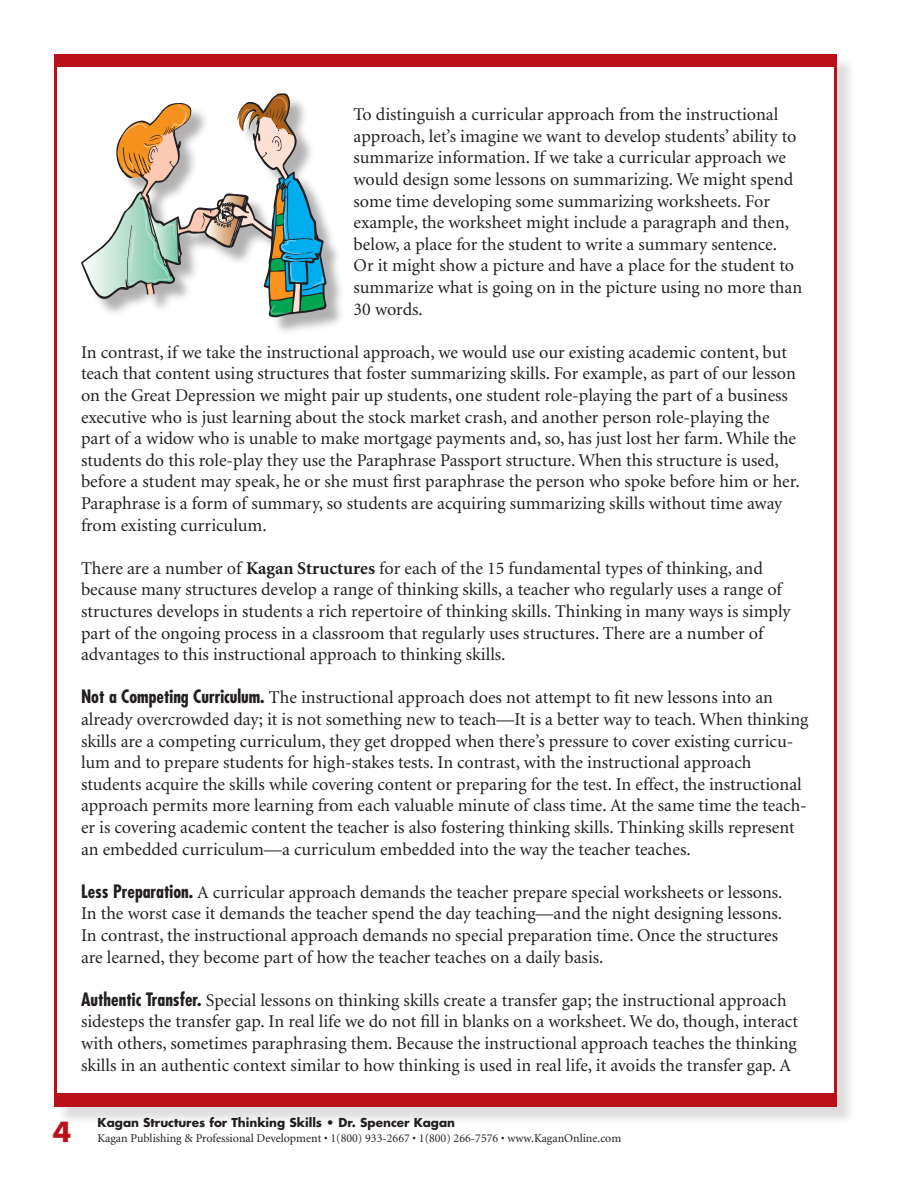
<style>
.page{position:relative;width:918px;height:1188px;background:#fff}
.page>*{position:absolute;margin:0;border:0;box-sizing:border-box;transform-origin:0 0}
.t1{font:700 27px "Futura";color:#bb1018}
.t2{font:18px/21.6px "Minion";color:#231f20}
.t3{font:12px "Minion";color:#231f20}
.t4{font:700 12px "Futura";color:#231f20}
.s1{font-weight:700}
.s2{font-family:"Futura";font-weight:700;font-stretch:condensed}
</style>
<div class="page">
<div style="left:56px;top:56px;width:799px;height:1069px;background:#231f20;opacity:.15"></div>
<div style="left:54px;top:54px;width:783px;height:1053px;background:#fff;border:3px solid #bb1018"></div>
<div style="left:55px;top:1093px;width:781px;height:13px;background:#bb1018"></div>
<div style="left:55px;top:54px;width:781px;height:13px;background:#bb1018"></div>
<div style="left:84px;top:96px;width:261px;height:240px;background:#231f20;opacity:.35"></div>
<svg style="left:81px;top:96px;width:246px;height:223px"></svg>
<svg style="left:83px;top:93px;width:242px;height:224px"></svg>
<p class="t2" style="left:354px;top:104px;width:450px">To distinguish a curricular approach from the instructional approach, let’s imagine we want to develop students’ ability to summarize information. If we take a curricular approach we would design some lessons on summarizing. We might spend some time developing some summarizing worksheets. For example, the worksheet might include a paragraph and then, below, a place for the student to write a summary sentence.<br>Or it might show a picture and have a place for the student to summarize what is going on in the picture using no more than 30 words.</p>
<p class="t2" style="left:81px;top:342px;width:720px">In contrast, if we take the instructional approach, we would use our existing academic content, but teach that content using structures that foster summarizing skills. For example, as part of our lesson on the Great Depression we might pair up students, one student role-playing the part of a business executive who is just learning about the stock market crash, and another person role-playing the part of a widow who is unable to make mortgage payments and, so, has just lost her farm. While the students do this role-play they use the Paraphrase Passport structure. When this structure is used, before a student may speak, he or she must first paraphrase the person who spoke before him or her.<br>Paraphrase is a form of summary, so students are acquiring summarizing skills without time away from existing curriculum.</p>
<p class="t2" style="left:81px;top:558px;width:711px">There are a number of <span class="s1">Kagan Structures</span> for each of the 15 fundamental types of thinking, and because many structures develop a range of thinking skills, a teacher who regularly uses a range of structures develops in students a rich repertoire of thinking skills. Thinking in many ways is simply part of the ongoing process in a classroom that regularly uses structures. There are a number of advantages to this instructional approach to thinking skills.</p>
<p class="t2" style="left:81px;top:687px;width:729px"><span class="s2">Not a Competing Curriculum.</span> The instructional approach does not attempt to fit new lessons into an already overcrowded day; it is not something new to teach—It is a better way to teach. When thinking skills are a competing curriculum, they get dropped when there’s pressure to cover existing curricu&shy;lum and to prepare students for high-stakes tests. In contrast, with the instructional approach students acquire the skills while covering content or preparing for the test. In effect, the instructional approach permits more learning from each valuable minute of class time. At the same time the teach&shy;er is covering academic content the teacher is also fostering thinking skills. Thinking skills represent an embedded curriculum—a curriculum embedded into the way the teacher teaches.</p>
<p class="t2" style="left:81px;top:882px;width:703px"><span class="s2">Less Preparation.</span> A curricular approach demands the teacher prepare special worksheets or lessons.<br>In the worst case it demands the teacher spend the day teaching—and the night designing lessons.<br>In contrast, the instructional approach demands no special preparation time. Once the structures are learned, they become part of how the teacher teaches on a daily basis.</p>
<p class="t2" style="left:81px;top:990px;width:719px"><span class="s2">Authentic Transfer.</span> Special lessons on thinking skills create a transfer gap; the instructional approach sidesteps the transfer gap. In real life we do not fill in blanks on a worksheet. We do, though, interact with others, sometimes paraphrasing them. Because the instructional approach teaches the thinking skills in an authentic context similar to how thinking is used in real life, it avoids the transfer gap. A</p>
<p class="t4" style="left:98px;top:1114px;width:359px">Kagan Structures for Thinking Skills • Dr. Spencer Kagan</p>
<h1 class="t1" style="left:53px;top:1113px;width:20px">4</h1>
<p class="t3" style="left:98px;top:1133px;width:525px">Kagan Publishing &amp; Professional Development • 1(800) 933-2667 • 1(800) 266-7576 • www.KaganOnline.com</p>
</div>
